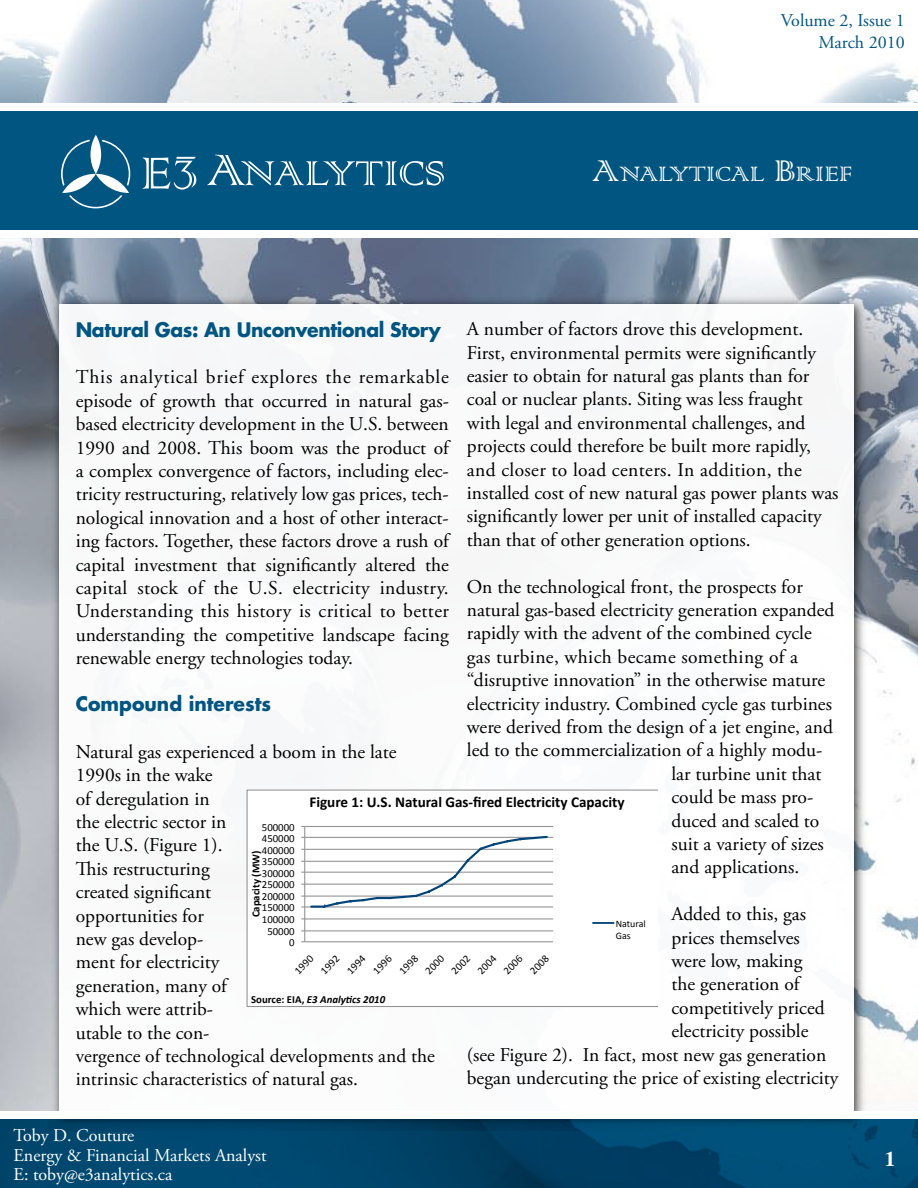
<style>
.page{position:relative;width:918px;height:1188px;background:#fff}
.page>*{position:absolute;margin:0;border:0;box-sizing:border-box;transform-origin:0 0}
.t1{font:27.75px "Colonna";color:#fff}
.t2{font:700 21px "Times";color:#fff}
.t3{font:19.5px/23.4px "Adobe Garamond Pro";color:#000}
.t4{font:19.5px/23.4px "Adobe Garamond";color:#000;text-align:justify}
.t5{font:19.5px "Adobe Garamond Pro";letter-spacing:.02em;color:#000}
.t6{font:700 19.5px "Futura";letter-spacing:-.02em;color:#005581}
.t7{font:700 19.5px "Futura";color:#005581}
.t8{font:18px/19.5px "Adobe Garamond Pro";color:#fff}
.t9{font:18px/21.6px "Adobe Garamond Pro";color:#005581;text-align:right}
.t10{font:700 15.15px "Calibri";color:#000}
.t11{font:10.8px "Calibri";color:#000}
.t12{font:italic 700 10.8px "Calibri";color:#000}
.t13{font:700 10.8px "Calibri";color:#000}
.t14{font:9.9px/11.9px "Calibri";color:#000}
.s1{font-size:39.9px}
.s2{font-style:normal}
</style>
<div class="page">
<img style="left:0;top:0;width:918px;height:1111px">
<img style="left:49px;top:293px;width:821px;height:818px">
<div style="left:59px;top:304px;width:795px;height:811px;background:#fff"></div>
<div style="left:0;top:105px;width:918px;height:128px;background:#005581"></div>
<div style="left:0;top:103px;width:918px;height:8px;background:#fff"></div>
<div style="left:0;top:230px;width:918px;height:8px;background:#fff"></div>
<svg style="left:61px;top:135px;width:69px;height:73px"></svg>
<svg style="left:143px;top:157px;width:53px;height:33px"></svg>
<svg style="left:207px;top:155px;width:237px;height:30px"></svg>
<svg style="left:0;top:1119px;width:918px;height:69px;background:#00456b"></svg>
<svg style="left:247px;top:790px;width:411px;height:217px"></svg>
<p class="t9" style="left:781px;top:10px;width:125px">Volume 2, Issue 1<br>March 2010</p>
<h1 class="t1" style="left:592px;top:156px;width:261px"><span class="s1">A</span>NALYTICAL <span class="s1">B</span>RIEF</h1>
<p class="t6" style="left:76px;top:316px;width:366px">Natural Gas: An Unconventional Story</p>
<p class="t4" style="left:76px;top:366px;width:375px">This analytical brief explores the remarkable episode of growth that occurred in natural gas&shy;based electricity development in the U.S. between 1990 and 2008. This boom was the product of a complex convergence of factors, including elec&shy;tricity restructuring, relatively low gas prices, tech&shy;nological innovation and a host of other interact&shy;ing factors. Together, these factors drove a rush of capital investment that significantly altered the capital stock of the U.S. electricity industry.<br>Understanding this history is critical to better understanding the competitive landscape facing renewable energy technologies today.</p>
<p class="t7" style="left:76px;top:690px;width:197px">Compound interests</p>
<p class="t3" style="left:76px;top:741px;width:361px">Natural gas experienced a boom in the late<br>1990s in the wake<br>of deregulation in<br>the electric sector in<br>the U.S. (Figure 1).<br>This restructuring<br>created significant<br>opportunities for<br>new gas develop-<br>ment for electricity<br>generation, many of<br>which were attrib-<br>utable to the con-<br>vergence of technological developments and the intrinsic characteristics of natural gas.</p>
<p class="t3" style="left:467px;top:318px;width:373px">A number of factors drove this development.<br>First, environmental permits were significantly easier to obtain for natural gas plants than for coal or nuclear plants. Siting was less fraught with legal and environmental challenges, and projects could therefore be built more rapidly, and closer to load centers. In addition, the installed cost of new natural gas power plants was significantly lower per unit of installed capacity than that of other generation options.</p>
<p class="t3" style="left:467px;top:575px;width:338px">On the technological front, the prospects for</p>
<p class="t3" style="left:467px;top:599px;width:369px">natural gas-based electricity generation expanded</p>
<p class="t3" style="left:467px;top:622px;width:346px">rapidly with the advent of the combined cycle</p>
<p class="t5" style="left:467px;top:645px;width:333px">gas turbine, which became something of a</p>
<p class="t3" style="left:467px;top:669px;width:360px">“disruptive innovation” in the otherwise mature</p>
<p class="t3" style="left:467px;top:692px;width:367px">electricity industry. Combined cycle gas turbines</p>
<p class="t3" style="left:467px;top:716px;width:368px">were derived from the design of a jet engine, and</p>
<p class="t3" style="left:467px;top:739px;width:357px">led to the commercialization of a highly modu-</p>
<p class="t3" style="left:671px;top:763px;width:152px">lar turbine unit that</p>
<p class="t3" style="left:671px;top:786px;width:143px">could be mass pro-</p>
<p class="t3" style="left:671px;top:809px;width:149px">duced and scaled to</p>
<p class="t3" style="left:671px;top:833px;width:154px">suit a variety of sizes</p>
<p class="t3" style="left:671px;top:856px;width:129px">and applications.</p>
<p class="t3" style="left:671px;top:903px;width:136px">Added to this, gas</p>
<p class="t3" style="left:671px;top:926px;width:130px">prices themselves</p>
<p class="t3" style="left:671px;top:950px;width:133px">were low, making</p>
<p class="t3" style="left:671px;top:973px;width:130px">the generation of</p>
<p class="t3" style="left:671px;top:997px;width:155px">competitively priced</p>
<p class="t3" style="left:671px;top:1020px;width:139px">electricity possible</p>
<p class="t3" style="left:467px;top:1043px;width:361px">(see Figure 2). In fact, most new gas generation</p>
<p class="t3" style="left:467px;top:1067px;width:373px">began undercuting the price of existing electricity</p>
<p class="t10" style="left:309px;top:792px;width:317px">Figure 1: U.S. Natural Gas--‐fired Electricity Capacity</p>
<p class="t11" style="left:262px;top:820px;width:34px">500000</p>
<p class="t11" style="left:262px;top:832px;width:34px">450000</p>
<p class="t11" style="left:262px;top:844px;width:34px">400000</p>
<p class="t13" style="left:249px;top:917px;width:68px;rotate:-90deg">Capacity (MW)</p>
<p class="t11" style="left:262px;top:855px;width:34px">350000</p>
<p class="t11" style="left:262px;top:867px;width:34px">300000</p>
<p class="t11" style="left:262px;top:878px;width:34px">250000</p>
<p class="t11" style="left:262px;top:890px;width:34px">200000</p>
<p class="t11" style="left:262px;top:901px;width:34px">150000</p>
<p class="t11" style="left:262px;top:913px;width:34px">100000</p>
<p class="t14" style="left:616px;top:917px;width:31px">Natural<br>Gas</p>
<p class="t11" style="left:267px;top:924px;width:29px">50000</p>
<p class="t11" style="left:289px;top:936px;width:7px">0</p>
<p class="t11" style="left:291px;top:968px;width:23px;rotate:-45deg">1990</p>
<p class="t11" style="left:318px;top:968px;width:23px;rotate:-45deg">1992</p>
<p class="t11" style="left:344px;top:968px;width:23px;rotate:-45deg">1994</p>
<p class="t11" style="left:370px;top:968px;width:23px;rotate:-45deg">1996</p>
<p class="t11" style="left:396px;top:968px;width:23px;rotate:-45deg">1998</p>
<p class="t11" style="left:422px;top:968px;width:23px;rotate:-45deg">2000</p>
<p class="t11" style="left:448px;top:968px;width:23px;rotate:-45deg">2002</p>
<p class="t11" style="left:474px;top:968px;width:23px;rotate:-45deg">2004</p>
<p class="t11" style="left:501px;top:968px;width:23px;rotate:-45deg">2006</p>
<p class="t11" style="left:527px;top:968px;width:23px;rotate:-45deg">2008</p>
<p class="t12" style="left:251px;top:992px;width:138px"><span class="s2">Source: EIA,</span> !"#$%&amp;'()*+#,-.-#</p>
<p class="t8" style="left:14px;top:1126px;width:255px">Toby D. Couture<br>Energy &amp; Financial Markets Analyst<br>E: toby@e3analytics.ca</p>
<p class="t2" style="left:885px;top:1139px;width:12px">1</p>
</div>
